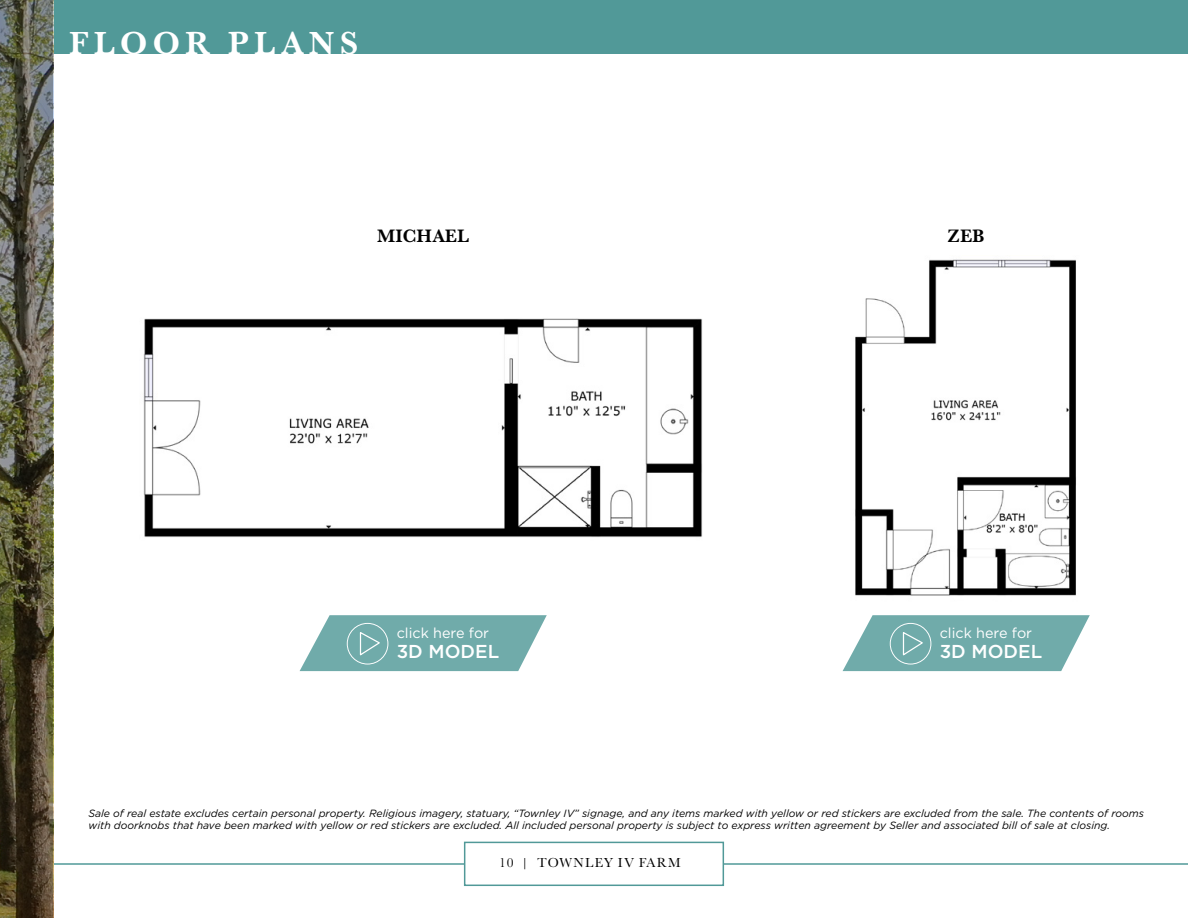
<style>
.page{position:relative;width:1188px;height:918px;background:#fff}
.page>*{position:absolute;margin:0;border:0;box-sizing:border-box;transform-origin:0 0}
.t1{font:700 33px "Baskerville URW";letter-spacing:.16em;color:#fff}
.t2{font:500 18.75px "Gotham";color:#fff}
.t3{font:700 18.6px "Baskerville URW";color:#000}
.t4{font:14.4px "Gotham";color:#fff}
.t5{font:13.5px "Baskerville URW";letter-spacing:.095em;color:#000}
.t6{font:italic 10.5px/12px "Gotham";color:#000}
</style>
<div class="page">
<hr style="left:0;top:863px;width:1188px;height:2px;background:#519998">
<div style="left:464px;top:842px;width:260px;height:44px;background:#fff;border:2px solid #519998"></div>
<img style="left:143px;top:318px;width:560px;height:220px">
<img style="left:855px;top:259px;width:221px;height:337px">
<div style="left:0;top:0;width:1188px;height:54px;background:#519998"></div>
<img style="left:0;top:0;width:53px;height:918px">
<svg style="left:300px;top:615px;width:247px;height:56px;background:#83b6b5"></svg>
<svg style="left:843px;top:615px;width:247px;height:56px;background:#83b6b5"></svg>
<h1 class="t1" style="left:69px;top:20px;width:291px">FLOOR PLANS</h1>
<h3 class="t3" style="left:377px;top:223px;width:93px">MICHAEL</h3>
<h3 class="t4" style="left:397px;top:623px;width:94px">click here for</h3>
<h2 class="t2" style="left:397px;top:639px;width:104px">3D MODEL</h2>
<h3 class="t3" style="left:948px;top:223px;width:39px">ZEB</h3>
<h3 class="t4" style="left:940px;top:623px;width:94px">click here for</h3>
<h2 class="t2" style="left:940px;top:639px;width:104px">3D MODEL</h2>
<p class="t6" style="left:88px;top:807px;width:1057px">Sale of real estate excludes certain personal property. Religious imagery, statuary, “Townley IV” signage, and any items marked with yellow or red stickers are excluded from the sale. The contents of rooms with doorknobs that have been marked with yellow or red stickers are excluded. All included personal property is subject to express written agreement by Seller and associated bill of sale at closing.</p>
<p class="t5" style="left:499px;top:853px;width:183px">10 | TOWNLEY IV FARM</p>
</div>
